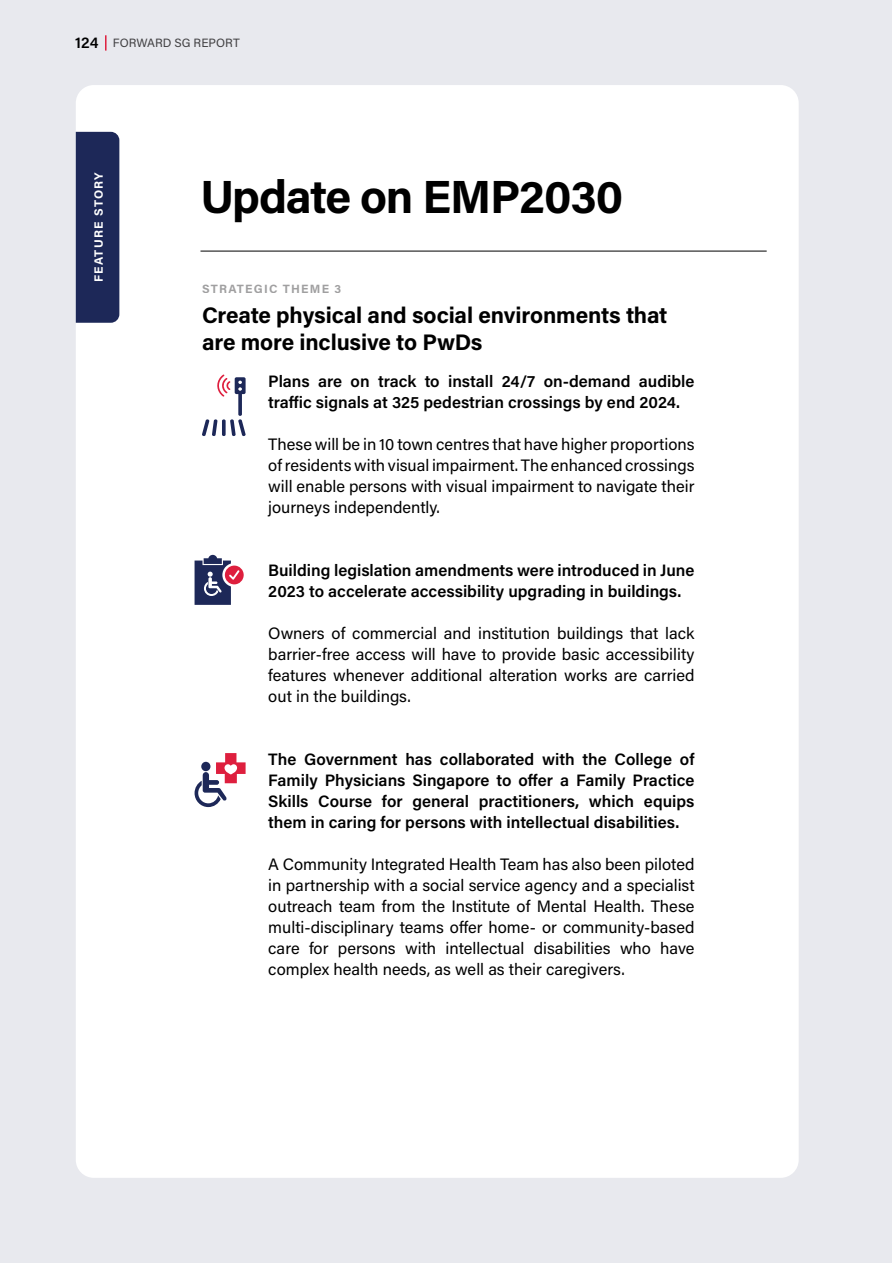
<style>
.page{position:relative;width:893px;height:1263px;background:#fff}
.page>*{position:absolute;margin:0;border:0;box-sizing:border-box;transform-origin:0 0}
.t1{font:700 46.5px "Acumin Pro";letter-spacing:-.025em;color:#000}
.t2{font:700 22.5px/27px "Acumin Pro";letter-spacing:-.005em;color:#000}
.t3{font:16.5px/21px "Acumin Pro";color:#000;text-align:justify}
.t4{font:600 16.5px/21px "Acumin Pro";color:#000}
.t5{font:12px "Acumin Pro";letter-spacing:.005em;color:#414042}
.t6{font:700 12px "Acumin Pro";letter-spacing:.1em;color:#414042}
.t7{font:700 12px "Acumin Pro";letter-spacing:.105em;color:#fff}
.s1{font-weight:600;font-size:15px;color:#000}
</style>
<div class="page">
<div style="left:0;top:0;width:892px;height:1263px;background:#e8e9ee"></div>
<div style="left:76px;top:85px;width:723px;height:1093px;background:#fff;border-radius:18px"></div>
<div style="left:76px;top:132px;width:43px;height:191px;background:#1d2858"></div>
<hr style="left:200px;top:251px;width:567px;height:1px;background:#000">
<svg style="left:202px;top:375px;width:44px;height:62px"></svg>
<svg style="left:195px;top:555px;width:49px;height:50px"></svg>
<svg style="left:195px;top:753px;width:51px;height:54px"></svg>
<svg style="left:105px;top:35px;width:2px;height:16px"></svg>
<p class="t5" style="left:75px;top:35px;width:166px"><span class="s1">124</span> FORWARD SG REPORT</p>
<p class="t7" style="left:90px;top:282px;width:112px;rotate:-90deg">FEATURE STORY</p>
<h1 class="t1" style="left:200px;top:164px;width:424px">Update on EMP2030</h1>
<p class="t6" style="left:202px;top:280px;width:141px">STRATEGIC THEME 3</p>
<h2 class="t2" style="left:202px;top:301px;width:467px">Create physical and social environments that are more inclusive to PwDs</h2>
<p class="t4" style="left:268px;top:370px;width:428px">Plans are on track to install 24/7 on-demand audible traffic signals at 325 pedestrian crossings by end 2024.</p>
<p class="t3" style="left:268px;top:433px;width:428px">These will be in 10 town centres that have higher proportions of residents with visual impairment. The enhanced crossings will enable persons with visual impairment to navigate their journeys independently.</p>
<p class="t4" style="left:268px;top:559px;width:428px">Building legislation amendments were introduced in June<br>2023 to accelerate accessibility upgrading in buildings.</p>
<p class="t3" style="left:268px;top:622px;width:428px">Owners of commercial and institution buildings that lack barrier-free access will have to provide basic accessibility features whenever additional alteration works are carried out in the buildings.</p>
<p class="t4" style="left:268px;top:748px;width:428px;text-align:justify">The Government has collaborated with the College of Family Physicians Singapore to offer a Family Practice Skills Course for general practitioners, which equips them in caring for persons with intellectual disabilities.</p>
<p class="t3" style="left:268px;top:853px;width:428px">A Community Integrated Health Team has also been piloted in partnership with a social service agency and a specialist outreach team from the Institute of Mental Health. These multi-disciplinary teams offer home- or community-based care for persons with intellectual disabilities who have complex health needs, as well as their caregivers.</p>
</div>
